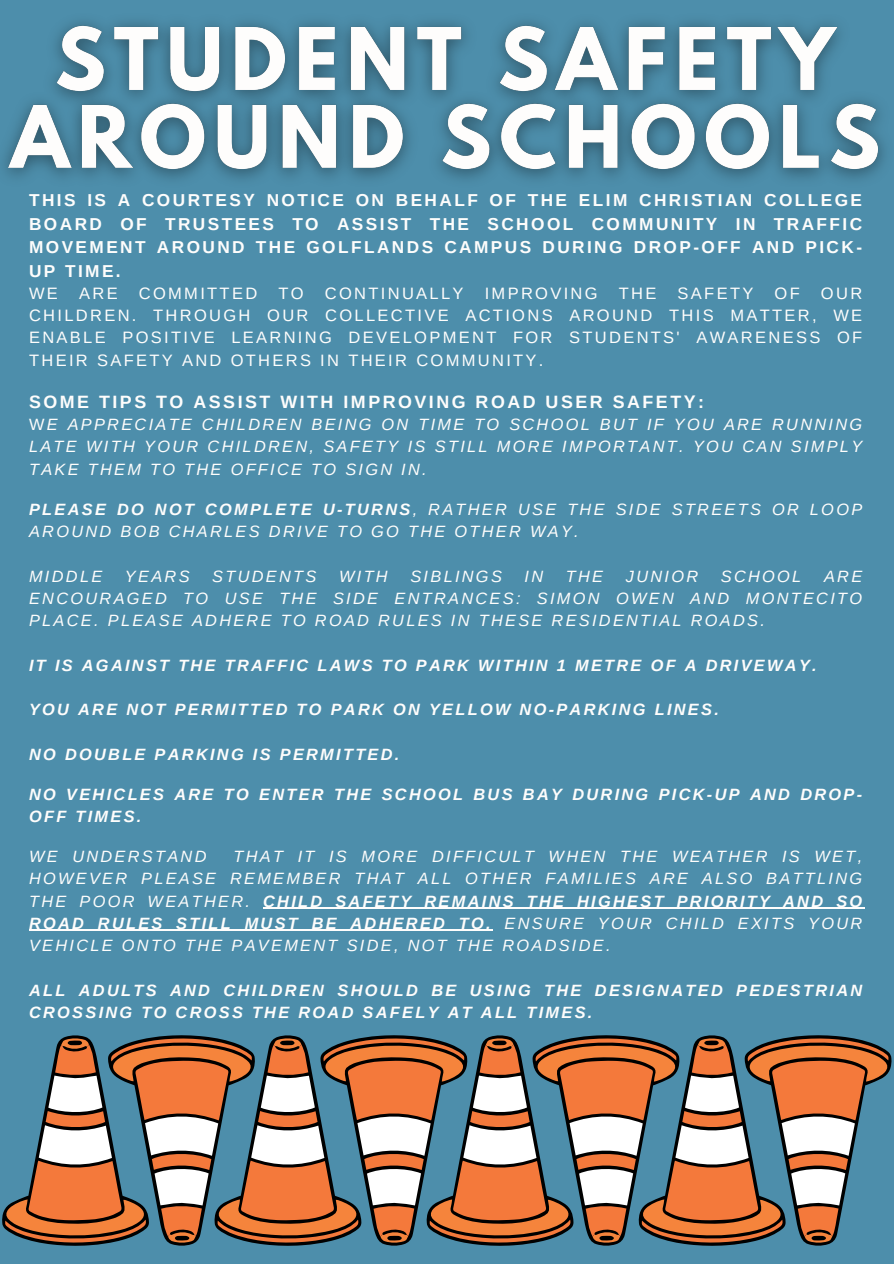
<style>
.page{position:relative;width:894px;height:1264px;background:#fff}
.page>*{position:absolute;margin:0;border:0;box-sizing:border-box;transform-origin:0 0}
.t1{font:700 17.85px "Arimo";letter-spacing:.14em;color:#fefdfc}
.t2{font:700 17.25px/23.4px "Arimo";letter-spacing:.14em;color:#fefdfc;text-align:justify}
.t3{font:16.5px/22.2px "Arimo";letter-spacing:.14em;color:#fefdfc;text-align:justify}
.t4{font:italic 16.35px/22.2px "Arimo";letter-spacing:.14em;color:#fefdfc;text-align:justify}
.t5{font:italic 700 16.35px/22.2px "Arimo";letter-spacing:.14em;color:#fefdfc}
.s1{font-style:normal}
.s2{font-weight:700}
</style>
<div class="page">
<div style="left:0;top:0;width:893px;height:1263px;background:#4d8eab"></div>
<svg style="left:2px;top:1035px;width:889px;height:211px"></svg>
<hr style="left:263px;top:907px;width:601px;height:1px;background:#fefdfc">
<hr style="left:29px;top:929px;width:464px;height:2px;background:#fefdfc">
<img style="left:4px;top:21px;width:881px;height:158px">
<p class="t2" style="left:29px;top:189px;width:834px">THIS IS A COURTESY NOTICE ON BEHALF OF THE ELIM CHRISTIAN COLLEGE BOARD OF TRUSTEES TO ASSIST THE SCHOOL COMMUNITY IN TRAFFIC MOVEMENT AROUND THE GOLFLANDS CAMPUS DURING DROP-OFF AND PICK-UP TIME.</p>
<p class="t3" style="left:29px;top:282px;width:30px">WE</p>
<p class="t3" style="left:79px;top:282px;width:40px">ARE</p>
<p class="t3" style="left:139px;top:282px;width:120px">COMMITTED</p>
<p class="t3" style="left:278px;top:282px;width:27px">TO</p>
<p class="t3" style="left:325px;top:282px;width:140px">CONTINUALLY</p>
<p class="t3" style="left:484px;top:282px;width:114px">IMPROVING</p>
<p class="t3" style="left:618px;top:282px;width:39px">THE</p>
<p class="t3" style="left:677px;top:282px;width:77px">SAFETY</p>
<p class="t3" style="left:774px;top:282px;width:27px">OF</p>
<p class="t3" style="left:29px;top:282px;width:834px;text-indent:791px">OUR CHILDREN. THROUGH OUR COLLECTIVE ACTIONS AROUND THIS MATTER, WE ENABLE POSITIVE LEARNING DEVELOPMENT FOR STUDENTS' AWARENESS OF THEIR SAFETY AND OTHERS IN THEIR COMMUNITY.</p>
<p class="t1" style="left:29px;top:392px;width:676px">SOME TIPS TO ASSIST WITH IMPROVING ROAD USER SAFETY:</p>
<p class="t4" style="left:29px;top:413px;width:834px"><span class="s1">W</span>E APPRECIATE CHILDREN BEING ON TIME TO SCHOOL BUT IF YOU ARE RUNNING LATE WITH YOUR CHILDREN, SAFETY IS STILL MORE IMPORTANT. YOU CAN SIMPLY TAKE THEM TO THE OFFICE TO SIGN IN.</p>
<p class="t4" style="left:29px;top:498px;width:834px"><span class="s2">PLEASE DO NOT COMPLETE U-TURNS</span>, RATHER USE THE SIDE STREETS OR LOOP<br>AROUND BOB CHARLES DRIVE TO GO THE OTHER WAY.</p>
<p class="t4" style="left:29px;top:564px;width:75px">MIDDLE</p>
<p class="t4" style="left:125px;top:564px;width:66px">YEARS</p>
<p class="t4" style="left:212px;top:564px;width:106px">STUDENTS</p>
<p class="t4" style="left:339px;top:564px;width:50px">WITH</p>
<p class="t4" style="left:410px;top:564px;width:93px">SIBLINGS</p>
<p class="t4" style="left:524px;top:564px;width:20px">IN</p>
<p class="t4" style="left:565px;top:564px;width:39px">THE</p>
<p class="t4" style="left:625px;top:564px;width:74px">JUNIOR</p>
<p class="t4" style="left:720px;top:564px;width:82px">SCHOOL</p>
<p class="t4" style="left:29px;top:564px;width:834px;text-indent:794px">ARE ENCOURAGED TO USE THE SIDE ENTRANCES: SIMON OWEN AND MONTECITO PLACE. PLEASE ADHERE TO ROAD RULES IN THESE RESIDENTIAL ROADS.</p>
<h2 class="t5" style="left:29px;top:653px;width:789px">IT IS AGAINST THE TRAFFIC LAWS TO PARK WITHIN 1 METRE OF A DRIVEWAY.</h2>
<h2 class="t5" style="left:29px;top:698px;width:691px">YOU ARE NOT PERMITTED TO PARK ON YELLOW NO-PARKING LINES.</h2>
<h2 class="t5" style="left:29px;top:742px;width:372px">NO DOUBLE PARKING IS PERMITTED.</h2>
<h2 class="t5" style="left:29px;top:783px;width:834px">NO VEHICLES ARE TO ENTER THE SCHOOL BUS BAY DURING PICK-UP AND DROP-<br>OFF TIMES.</h2>
<p class="t4" style="left:29px;top:845px;width:179px">WE UNDERSTAND</p>
<p class="t4" style="left:29px;top:845px;width:834px;text-indent:204px">THAT IT IS MORE DIFFICULT WHEN THE WEATHER IS WET, HOWEVER PLEASE REMEMBER THAT ALL OTHER FAMILIES ARE ALSO BATTLING THE POOR WEATHER. <span class="s2">CHILD SAFETY REMAINS THE HIGHEST PRIORITY AND SO ROAD RULES STILL MUST BE ADHERED TO.</span> ENSURE YOUR CHILD EXITS YOUR VEHICLE ONTO THE PAVEMENT SIDE, NOT THE ROADSIDE.</p>
<h2 class="t5" style="left:29px;top:978px;width:834px">ALL ADULTS AND CHILDREN SHOULD BE USING THE DESIGNATED PEDESTRIAN<br>CROSSING TO CROSS THE ROAD SAFELY AT ALL TIMES.</h2>
</div>
